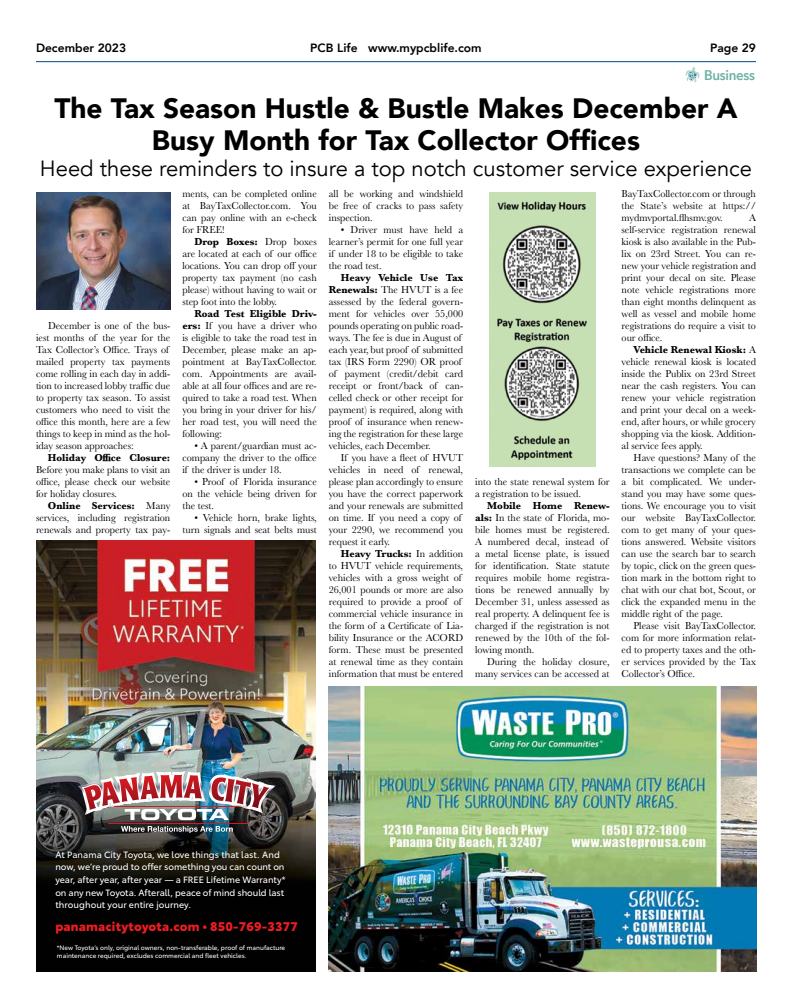
<style>
.page{position:relative;width:792px;height:1008px;background:#fff}
.page>*{position:absolute;margin:0;border:0;box-sizing:border-box;transform-origin:0 0}
.t1{font:900 28px/32px "Avenir";color:#000;text-align:center}
.t2{font:22px "Avenir";color:#000}
.t3{font:600 14px "Avenir Next";letter-spacing:-.02em;color:#6cb1a0;scale:.95 1}
.t4{font:900 12.4px "Toyota Type";letter-spacing:.02em;color:#ed1d24}
.t5{font:800 12px "Avenir";color:#000}
.t6{font:10.5px/12px "Baskerville";color:#000;text-align:justify}
.t7{font:700 10.5px "Baskerville";color:#000}
.t8{font:9px/12.7px "Toyota Type";color:#fff}
.t9{font:6.3px/7.9px "Toyota Type";color:#fff}
.s1{font-weight:700}
</style>
<div class="page">
<hr style="left:36px;top:61px;width:720px;height:1px;background:#004988">
<svg style="left:686px;top:67px;width:14px;height:16px"></svg>
<img style="left:329px;top:687px;width:427px;height:285px">
<img style="left:36px;top:192px;width:134px;height:117px">
<img style="left:489px;top:192px;width:107px;height:274px">
<img style="left:36px;top:540px;width:279px;height:432px">
<hr style="left:108px;top:823px;width:140px;height:1px;background:#d51920">
<img style="left:78px;top:771px;width:99px;height:1px">
<img style="left:177px;top:771px;width:25px;height:1px">
<img style="left:272px;top:777px;width:3px;height:36px">
<img style="left:78px;top:772px;width:194px;height:48px">
<img style="left:119px;top:775px;width:107px;height:27px">
<img style="left:252px;top:783px;width:17px;height:25px">
<svg style="left:121px;top:826px;width:112px;height:7px"></svg>
<p class="t5" style="left:36px;top:39px;width:92px">December 2023</p>
<p class="t5" style="left:310px;top:39px;width:173px">PCB Life www.mypcblife.com</p>
<p class="t5" style="left:710px;top:39px;width:47px">Page 29</p>
<h3 class="t3" style="left:704px;top:63px;width:55px">Business</h3>
<h1 class="t1" style="left:54px;top:92px;width:685px">The Tax Season Hustle &amp; Bustle Makes December A<br>Busy Month for Tax Collector Offices</h1>
<h2 class="t2" style="left:40px;top:156px;width:714px">Heed these reminders to insure a top notch customer service experience</h2>
<p class="t6" style="left:36px;top:320px;width:136px;text-align:left;text-indent:12px">December is one of the bus&shy;iest months of the year for the<br>Tax Collector’s Office. Trays of mailed property tax payments come rolling in each day in addi&shy;tion to increased lobby traffic due to property tax season. To assist customers who need to visit the office this month, here are a few things to keep in mind as the hol&shy;iday season approaches:</p>
<p class="t7" style="left:48px;top:451px;width:124px">Holiday Office Closure:</p>
<p class="t6" style="left:36px;top:464px;width:136px">Before you make plans to visit an office, please check our website for holiday closures.</p>
<p class="t6" style="left:36px;top:500px;width:136px;text-indent:12px"><span class="s1">Online Services:</span> Many services, including registration renewals and property tax pay-</p>
<p class="t6" style="left:182px;top:188px;width:136px">ments, can be completed online at BayTaxCollector.com. You can pay online with an e-check for FREE!</p>
<p class="t6" style="left:182px;top:236px;width:136px;text-indent:12px"><span class="s1">Drop Boxes:</span> Drop boxes are located at each of our office locations. You can drop off your property tax payment (no cash please) without having to wait or step foot into the lobby.</p>
<p class="t6" style="left:182px;top:308px;width:136px;text-indent:12px"><span class="s1">Road Test Eligible Driv&shy;ers:</span> If you have a driver who is eligible to take the road test in December, please make an ap&shy;pointment at BayTaxCollector. com. Appointments are avail&shy;able at all four offices and are re&shy;quired to take a road test. When you bring in your driver for his/ her road test, you will need the following:</p>
<p class="t6" style="left:182px;top:440px;width:136px;text-indent:12px">• A parent/guardian must ac&shy;company the driver to the office if the driver is under 18.</p>
<p class="t6" style="left:182px;top:476px;width:136px;text-indent:12px">• Proof of Florida insurance on the vehicle being driven for the test.</p>
<p class="t6" style="left:182px;top:512px;width:136px;text-align:right">• Vehicle horn, brake lights, turn signals and seat belts must</p>
<p class="t6" style="left:329px;top:188px;width:136px">all be working and windshield be free of cracks to pass safety inspection.</p>
<p class="t6" style="left:329px;top:224px;width:136px;text-indent:12px">• Driver must have held a learner’s permit for one full year if under 18 to be eligible to take the road test.</p>
<p class="t6" style="left:329px;top:272px;width:136px;text-align:left;text-indent:12px"><span class="s1">Heavy Vehicle Use Tax<br>Renewals:</span> The HVUT is a fee assessed by the federal govern&shy;ment for vehicles over 55,000 pounds operating on public road&shy;ways. The fee is due in August of each year, but proof of submitted tax (IRS Form 2290) OR proof of payment (credit/debit card receipt or front/back of can&shy;celled check or other receipt for payment) is required, along with proof of insurance when renew&shy;ing the registration for these large vehicles, each December.</p>
<p class="t6" style="left:329px;top:452px;width:136px;text-align:left;text-indent:12px">If you have a fleet of HVUT vehicles in need of renewal, please plan accordingly to ensure you have the correct paperwork and your renewals are submitted on time. If you need a copy of your 2290, we recommend you request it early.</p>
<p class="t6" style="left:329px;top:548px;width:136px;text-align:left;text-indent:12px"><span class="s1">Heavy Trucks:</span> In addition to HVUT vehicle requirements, vehicles with a gross weight of<br>26,001 pounds or more are also required to provide a proof of commercial vehicle insurance in the form of a Certificate of Lia&shy;bility Insurance or the ACORD form. These must be presented at renewal time as they contain information that must be entered</p>
<p class="t6" style="left:475px;top:476px;width:136px">into the state renewal system for a registration to be issued.</p>
<p class="t6" style="left:475px;top:500px;width:136px;text-align:left;text-indent:12px"><span class="s1">Mobile Home Renew&shy;als:</span> In the state of Florida, mo&shy;bile homes must be registered.<br>A numbered decal, instead of a metal license plate, is issued for identification. State statute requires mobile home registra&shy;tions be renewed annually by<br>December 31, unless assessed as real property. A delinquent fee is charged if the registration is not renewed by the 10th of the fol&shy;lowing month.</p>
<p class="t6" style="left:475px;top:656px;width:136px;text-align:right">During the holiday closure, many services can be accessed at</p>
<p class="t6" style="left:622px;top:188px;width:136px">BayTaxCollector.com or through the State’s website at https:// mydmvportal.flhsmv.gov.</p>
<p class="t6" style="left:622px;top:212px;width:136px;text-indent:127px">A self-service registration renewal kiosk is also available in the Pub&shy;lix on 23rd Street. You can re&shy;new your vehicle registration and print your decal on site. Please note vehicle registrations more than eight months delinquent as well as vessel and mobile home registrations do require a visit to our office.</p>
<p class="t6" style="left:622px;top:344px;width:136px;text-indent:12px"><span class="s1">Vehicle Renewal Kiosk:</span> A vehicle renewal kiosk is located inside the Publix on 23rd Street near the cash registers. You can renew your vehicle registration and print your decal on a week&shy;end, after hours, or while grocery shopping via the kiosk. Addition&shy;al service fees apply.</p>
<p class="t6" style="left:622px;top:452px;width:136px;text-indent:12px">Have questions? Many of the transactions we complete can be a bit complicated. We under&shy;stand you may have some ques&shy;tions. We encourage you to visit our website BayTaxCollector. com to get many of your ques&shy;tions answered. Website visitors can use the search bar to search by topic, click on the green ques&shy;tion mark in the bottom right to chat with our chat bot, Scout, or click the expanded menu in the middle right of the page.</p>
<p class="t6" style="left:622px;top:620px;width:136px;text-indent:12px">Please visit BayTaxCollector. com for more information relat&shy;ed to property taxes and the oth&shy;er services provided by the Tax Collector’s Office.</p>
<p class="t8" style="left:55px;top:847px;width:232px">At Panama City Toyota, we love things that last. And now, we’re proud to offer something you can count on year, after year, after year — a FREE Lifetime Warranty* on any new Toyota. Afterall, peace of mind should last throughout your entire journey.</p>
<p class="t9" style="left:57px;top:943px;width:230px">*New Toyota’s only, original owners, non-transferable, proof of manufacture maintenance required, excludes commercial and fleet vehicles.</p>
<p class="t4" style="left:55px;top:916px;width:244px">panamacitytoyota.com • 850-769-3377</p>
</div>
